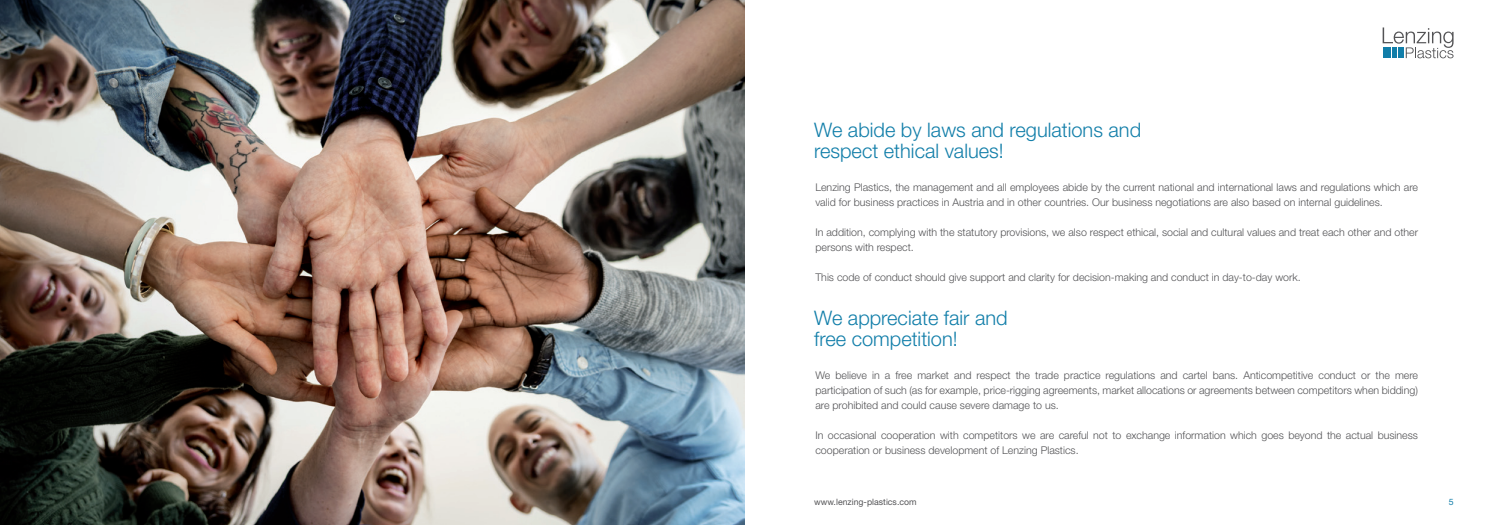
<style>
.page{position:relative;width:1489px;height:525px;background:#fff}
.page>*{position:absolute;margin:0;border:0;box-sizing:border-box;transform-origin:0 0}
.t1{font:300 20px "Helvetica Neue LT Pro";color:#117ea9}
.t2{font:300 10.62px/15px "Helvetica Neue LT Pro";color:#535355}
.t3{font:8.75px "Helvetica Neue LT Pro";color:#535355}
.t4{font:8.75px "Helvetica Neue LT Pro";color:#117ea9}
</style>
<div class="page">
<svg style="left:1382px;top:27px;width:71px;height:31px"></svg>
<img style="left:0;top:0;width:744px;height:524px">
<p class="t1" style="left:814px;top:118px;width:328px">We abide by laws and regulations and</p>
<p class="t1" style="left:814px;top:139px;width:191px">respect ethical values!</p>
<p class="t2" style="left:815px;top:179px;width:604px">Lenzing Plastics, the management and all employees abide by the current national and international laws and regulations which are valid for business practices in Austria and in other countries. Our business negotiations are also based on internal guidelines.</p>
<p class="t2" style="left:815px;top:224px;width:604px">In addition, complying with the statutory provisions, we also respect ethical, social and cultural values and treat each other and other persons with respect.</p>
<p class="t2" style="left:815px;top:269px;width:487px">This code of conduct should give support and clarity for decision-making and conduct in day-to-day work.</p>
<p class="t1" style="left:814px;top:305px;width:195px">We appreciate fair and</p>
<p class="t1" style="left:814px;top:327px;width:145px">free competition!</p>
<p class="t2" style="left:815px;top:367px;width:604px;text-align:justify">We believe in a free market and respect the trade practice regulations and cartel bans. Anticompetitive conduct or the mere participation of such (as for example, price-rigging agreements, market allocations or agreements between competitors when bidding) are prohibited and could cause severe damage to us.</p>
<p class="t2" style="left:815px;top:427px;width:604px">In occasional cooperation with competitors we are careful not to exchange information which goes beyond the actual business cooperation or business development of Lenzing Plastics.</p>
<p class="t3" style="left:814px;top:496px;width:104px">www.lenzing-plastics.com</p>
<p class="t4" style="left:1448px;top:496px;width:6px">5</p>
</div>
